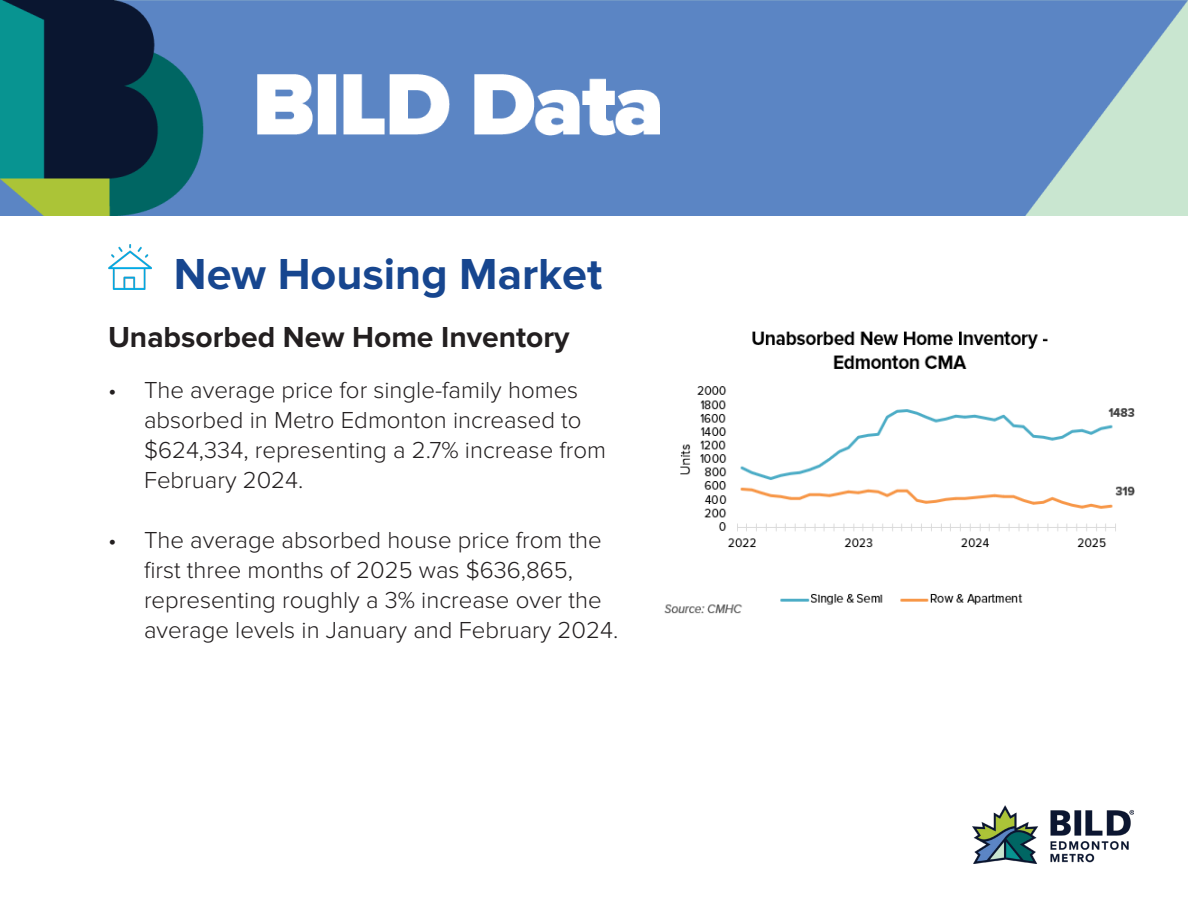
<style>
.page{position:relative;width:1188px;height:918px;background:#fff}
.page>*{position:absolute;margin:0;border:0;box-sizing:border-box;transform-origin:0 0}
.t1{font:700 45px "Proxima Nova";color:#17468f}
.t2{font:700 30px "Proxima Nova";color:#231f20}
.t3{font:300 24px/30px "Proxima Nova";color:#231f20}
</style>
<div class="page">
<img style="left:972px;top:806px;width:162px;height:58px">
<img style="left:0;top:0;width:1188px;height:216px">
<img style="left:664px;top:331px;width:470px;height:283px">
<img style="left:108px;top:245px;width:43px;height:44px">
<p class="t1" style="left:174px;top:248px;width:430px">New Housing Market</p>
<p class="t2" style="left:108px;top:320px;width:463px">Unabsorbed New Home Inventory</p>
<p class="t3" style="left:144px;top:376px;width:464px;text-indent:-36px">• The average price for single-family homes absorbed in Metro Edmonton increased to $624,334, representing a 2.7% increase from February 2024.</p>
<p class="t3" style="left:144px;top:526px;width:476px;text-indent:-36px">• The average absorbed house price from the first three months of 2025 was $636,865, representing roughly a 3% increase over the average levels in January and February 2024.</p>
</div>
